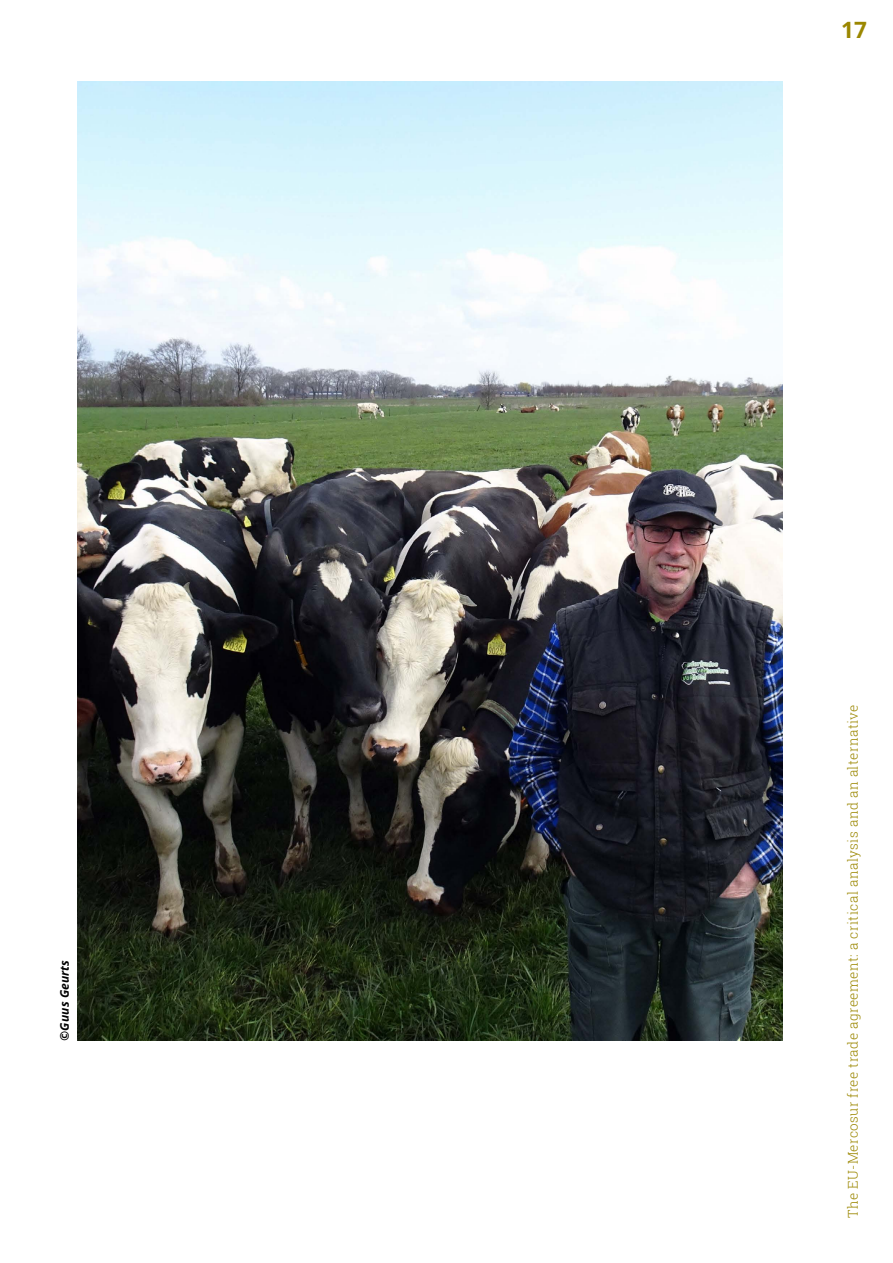
<style>
.page{position:relative;width:893px;height:1263px;background:#fff}
.page>*{position:absolute;margin:0;border:0;box-sizing:border-box;transform-origin:0 0}
.t1{font:700 22.5px "Open Sans";color:#9b8700}
.t2{font:300 13.5px "Roboto Slab";letter-spacing:.03em;color:#9b8700}
.t3{font:italic 700 12px "Open Sans";letter-spacing:.01em;color:#000}
</style>
<div class="page">
<img style="left:78px;top:82px;width:704px;height:959px">
<p class="t3" style="left:56px;top:1041px;width:82px;rotate:-90deg">©Guus Geurts</p>
<h1 class="t1" style="left:841px;top:14px;width:27px">17</h1>
<p class="t2" style="left:844px;top:1218px;width:515px;rotate:-90deg">The EU-Mercosur free trade agreement: a critical analysis and an alternative</p>
</div>
